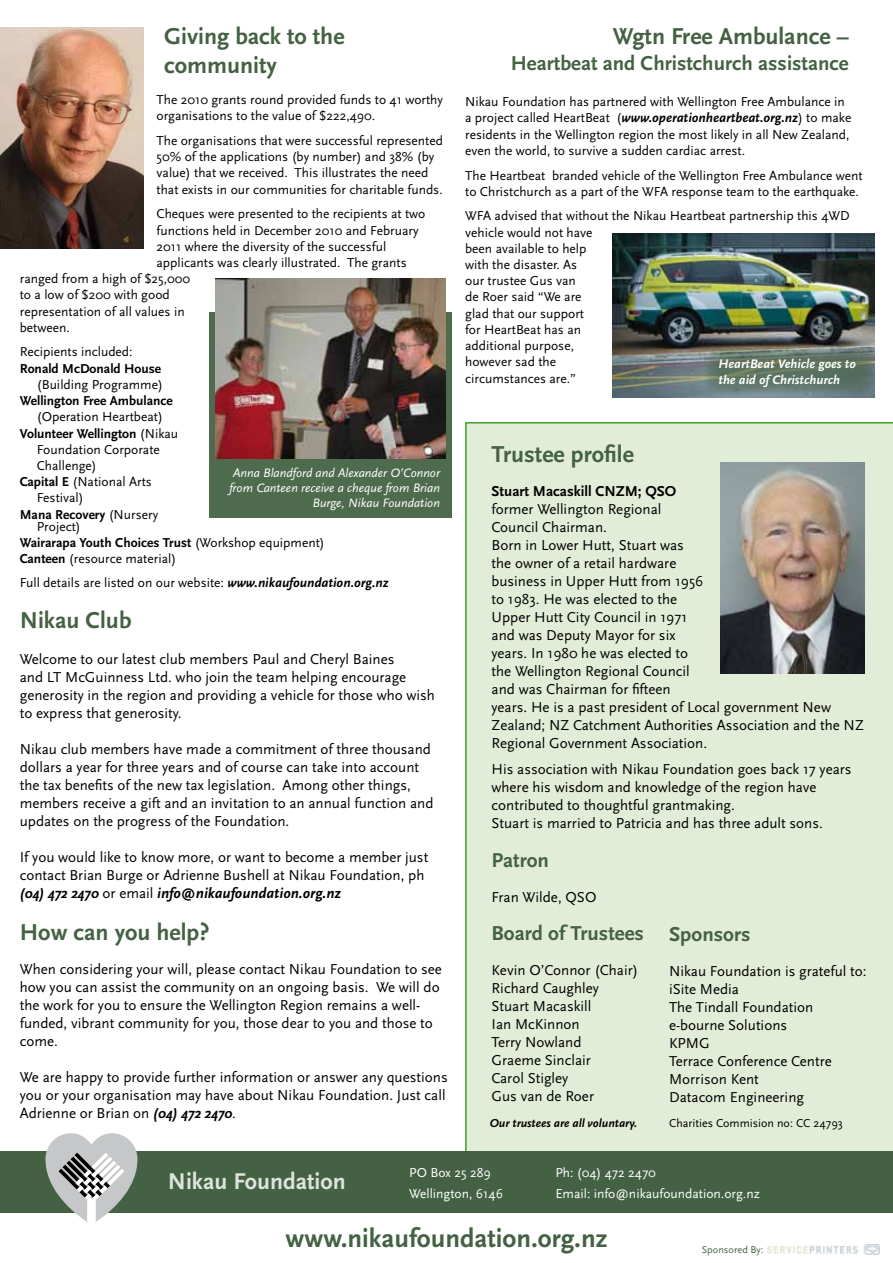
<style>
.page{position:relative;width:893px;height:1263px;background:#fff}
.page>*{position:absolute;margin:0;border:0;box-sizing:border-box;transform-origin:0 0}
.t1{font:700 27px "Scala Sans OT";color:#446243}
.t2{font:700 24px/28.8px "Scala Sans OT";color:#446243}
.t3{font:700 23.85px "Scala Sans OT";color:#dde3dd}
.t4{font:700 21px "Scala Sans OT";color:#446243}
.t5{font:15px/18px "Scala Sans OT";color:#000}
.t6{font:700 15px "Scala Sans OT";color:#000}
.t7{font:13.5px/16.2px "Scala Sans OT";color:#000}
.t8{font:700 13.5px "Scala Sans OT";color:#000}
.t9{font:13.5px/21px "Scala Sans OT";color:#fff}
.t10{font:italic 700 12.9px/15.6px "Scala Sans OT";color:#fff}
.t11{font:italic 12.75px/15.3px "Scala Sans OT";color:#fff;text-align:right}
.t12{font:12px "Scala Sans OT";color:#000}
.t13{font:italic 700 12px "Scala Sans OT";color:#000}
.t14{font:10.35px "Scala Sans OT";color:#446243}
.s1{font-weight:400}
.s2{font-weight:700}
.s3{font-weight:700;font-style:italic}
</style>
<div class="page">
<div style="left:465px;top:422px;width:428px;height:729px;background:#e2edd7"></div>
<div style="left:0;top:1151px;width:893px;height:62px;background:#446243"></div>
<img style="left:720px;top:462px;width:145px;height:212px">
<img style="left:0;top:27px;width:144px;height:221px">
<img style="left:612px;top:234px;width:263px;height:164px">
<svg style="left:704px;top:348px;width:171px;height:45px;background:#65786b"></svg>
<svg style="left:45px;top:1133px;width:93px;height:89px"></svg>
<div style="left:210px;top:312px;width:242px;height:206px;background:#4f6b4e"></div>
<img style="left:216px;top:278px;width:230px;height:180px">
<img style="left:767px;top:1245px;width:112px;height:10px">
<h2 class="t2" style="left:164px;top:23px;width:182px">Giving back to the community</h2>
<p class="t7" style="left:157px;top:92px;width:288px">The 2010 grants round provided funds to 41 worthy organisations to the value of $222,490.</p>
<p class="t7" style="left:157px;top:133px;width:288px">The organisations that were successful represented 50% of the applications (by number) and 38% (by value) that we received. This illustrates the need that exists in our communities for charitable funds.</p>
<p class="t7" style="left:157px;top:206px;width:270px">Cheques were presented to the recipients at two</p>
<p class="t7" style="left:157px;top:222px;width:263px">functions held in December 2010 and February</p>
<p class="t7" style="left:157px;top:238px;width:231px">2011 where the diversity of the successful</p>
<p class="t7" style="left:157px;top:255px;width:252px">applicants was clearly illustrated. The grants</p>
<p class="t7" style="left:20px;top:271px;width:172px">ranged from a high of $25,000</p>
<p class="t7" style="left:20px;top:287px;width:152px">to a low of $200 with good</p>
<p class="t7" style="left:20px;top:303px;width:166px">representation of all values in</p>
<p class="t7" style="left:20px;top:319px;width:52px">between.</p>
<p class="t7" style="left:20px;top:344px;width:114px">Recipients included:</p>
<p class="t8" style="left:20px;top:361px;width:143px">Ronald McDonald House</p>
<p class="t7" style="left:37px;top:377px;width:128px">(Building Programme)</p>
<p class="t8" style="left:20px;top:393px;width:155px">Wellington Free Ambulance</p>
<p class="t7" style="left:37px;top:409px;width:128px">(Operation Heartbeat)</p>
<p class="t8" style="left:20px;top:425px;width:160px">Volunteer Wellington <span class="s1">(Nikau</span></p>
<p class="t7" style="left:37px;top:441px;width:125px">Foundation Corporate</p>
<p class="t7" style="left:37px;top:458px;width:62px">Challenge)</p>
<p class="t7" style="left:20px;top:474px;width:134px"><span class="s2">Capital E</span> (National Arts</p>
<p class="t7" style="left:37px;top:490px;width:48px">Festival)</p>
<p class="t8" style="left:20px;top:506px;width:140px">Mana Recovery <span class="s1">(Nursery</span></p>
<p class="t11" style="left:229px;top:465px;width:212px">Anna Blandford and Alexander O’Connor from Canteen receive a cheque from Brian<br>Burge, Nikau Foundation</p>
<p class="t7" style="left:20px;top:519px;width:307px;text-indent:17px">Project)<br><span class="s2">Wairarapa Youth Choices Trust</span> (Workshop equipment)<br><span class="s2">Canteen</span> (resource material)</p>
<p class="t7" style="left:20px;top:574px;width:370px">Full details are listed on our website: <span class="s3">www.nikaufoundation.org.nz</span></p>
<h2 class="t2" style="left:20px;top:606px;width:113px">Nikau Club</h2>
<p class="t5" style="left:20px;top:650px;width:417px">Welcome to our latest club members Paul and Cheryl Baines<br>and LT McGuinness Ltd. who join the team helping encourage generosity in the region and providing a vehicle for those who wish to express that generosity.</p>
<p class="t5" style="left:20px;top:740px;width:415px">Nikau club members have made a commitment of three thousand dollars a year for three years and of course can take into account the tax benefits of the new tax legislation. Among other things, members receive a gift and an invitation to an annual function and updates on the progress of the Foundation.</p>
<p class="t5" style="left:20px;top:848px;width:410px">If you would like to know more, or want to become a member just contact Brian Burge or Adrienne Bushell at Nikau Foundation, ph <span class="s3">(04) 472 2470</span> or email <span class="s3">info@nikaufoundation.org.nz</span></p>
<h2 class="t2" style="left:20px;top:918px;width:191px">How can you help?</h2>
<p class="t5" style="left:20px;top:960px;width:424px">When considering your will, please contact Nikau Foundation to see how you can assist the community on an ongoing basis. We will do the work for you to ensure the Wellington Region remains a well&shy;funded, vibrant community for you, those dear to you and those to come.</p>
<p class="t5" style="left:20px;top:1068px;width:429px">We are happy to provide further information or answer any questions you or your organisation may have about Nikau Foundation. Just call<br>Adrienne or Brian on <span class="s3">(04) 472 2470</span>.</p>
<h2 class="t2" style="left:613px;top:23px;width:237px">Wgtn Free Ambulance –</h2>
<h3 class="t4" style="left:511px;top:51px;width:339px">Heartbeat and Christchurch assistance</h3>
<p class="t7" style="left:465px;top:94px;width:388px">Nikau Foundation has partnered with Wellington Free Ambulance in a project called HeartBeat (<span class="s3">www.operationheartbeat.org.nz</span>) to make residents in the Wellington region the most likely in all New Zealand, even the world, to survive a sudden cardiac arrest.</p>
<p class="t7" style="left:465px;top:167px;width:399px">The Heartbeat branded vehicle of the Wellington Free Ambulance went to Christchurch as a part of the WFA response team to the earthquake.</p>
<p class="t7" style="left:465px;top:208px;width:386px">WFA advised that without the Nikau Heartbeat partnership this 4WD vehicle would not have<br>been available to help<br>with the disaster. As<br>our trustee Gus van<br>de Roer said “We are<br>glad that our support<br>for HeartBeat has an<br>additional purpose,<br>however sad the<br>circumstances are.”</p>
<p class="t10" style="left:719px;top:356px;width:139px">HeartBeat Vehicle goes to the aid of Christchurch</p>
<h2 class="t2" style="left:492px;top:440px;width:144px">Trustee profile</h2>
<p class="t6" style="left:492px;top:483px;width:186px">Stuart Macaskill CNZM; QSO</p>
<p class="t5" style="left:492px;top:500px;width:374px">former Wellington Regional<br>Council Chairman.<br>Born in Lower Hutt, Stuart was<br>the owner of a retail hardware<br>business in Upper Hutt from 1956<br>to 1983. He was elected to the<br>Upper Hutt City Council in 1971<br>and was Deputy Mayor for six<br>years. In 1980 he was elected to<br>the Wellington Regional Council<br>and was Chairman for fifteen<br>years. He is a past president of Local government New<br>Zealand; NZ Catchment Authorities Association and the NZ<br>Regional Government Association.</p>
<p class="t5" style="left:492px;top:761px;width:362px">His association with Nikau Foundation goes back 17 years where his wisdom and knowledge of the region have contributed to thoughtful grantmaking.<br>Stuart is married to Patricia and has three adult sons.</p>
<h3 class="t4" style="left:492px;top:848px;width:59px">Patron</h3>
<p class="t5" style="left:492px;top:889px;width:106px">Fran Wilde, QSO</p>
<h3 class="t4" style="left:492px;top:921px;width:154px">Board of Trustees</h3>
<p class="t5" style="left:492px;top:961px;width:148px">Kevin O’Connor (Chair)<br>Richard Caughley<br>Stuart Macaskill<br>Ian McKinnon<br>Terry Nowland<br>Graeme Sinclair<br>Carol Stigley<br>Gus van de Roer</p>
<h3 class="t4" style="left:669px;top:922px;width:83px">Sponsors</h3>
<p class="t5" style="left:669px;top:962px;width:199px">Nikau Foundation is grateful to: iSite Media<br>The Tindall Foundation e-bourne Solutions<br>KPMG<br>Terrace Conference Centre<br>Morrison Kent<br>Datacom Engineering</p>
<p class="t13" style="left:490px;top:1117px;width:149px">Our trustees are all voluntary.</p>
<p class="t12" style="left:669px;top:1117px;width:175px">Charities Commision no: CC 24793</p>
<h3 class="t3" style="left:168px;top:1168px;width:179px">Nikau Foundation</h3>
<p class="t9" style="left:409px;top:1162px;width:95px">PO Box 25 289<br>Wellington, 6146</p>
<p class="t9" style="left:555px;top:1162px;width:102px">Ph: (04) 472 2470</p>
<p class="t9" style="left:555px;top:1183px;width:206px">Email: info@nikaufoundation.org.nz</p>
<h1 class="t1" style="left:286px;top:1223px;width:323px">www.nikaufoundation.org.nz</h1>
<p class="t14" style="left:702px;top:1244px;width:63px">Sponsored By:</p>
</div>
